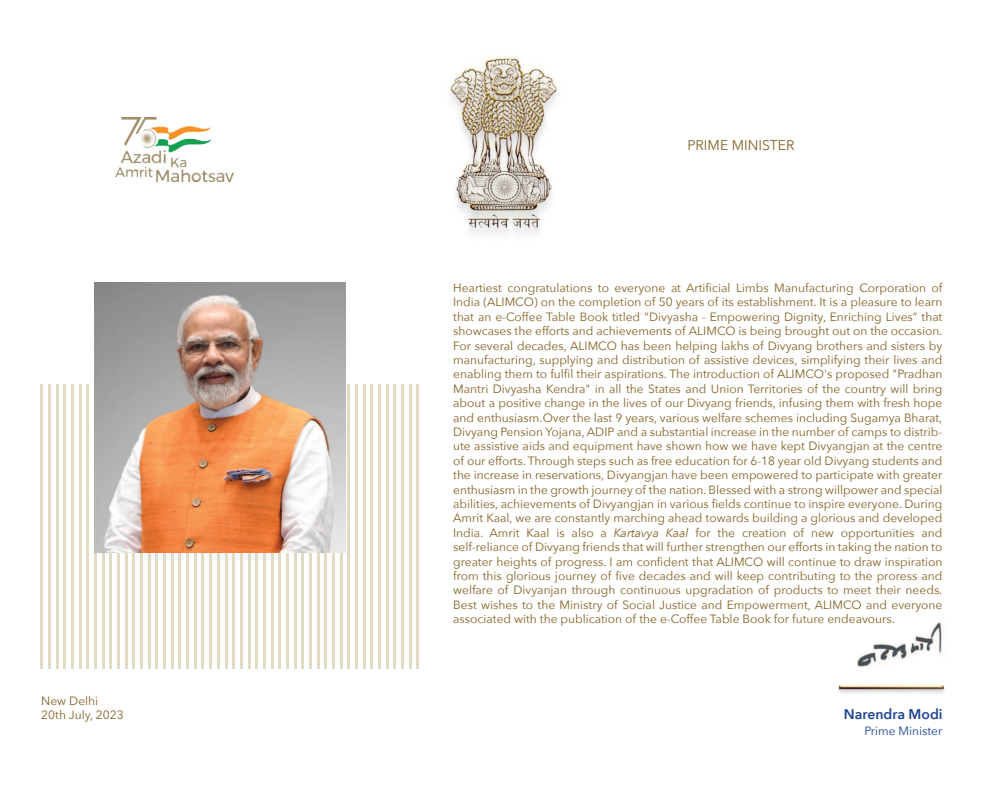
<style>
.page{position:relative;width:1008px;height:792px;background:#fff}
.page>*{position:absolute;margin:0;border:0;box-sizing:border-box;transform-origin:0 0}
.t1{font:14px "Avenir Next";color:#826226}
.t2{font:600 14px "Avenir Next";color:#1c4497}
.t3{font:12px/14.4px "Avenir Next";color:#826226;text-align:justify}
.t4{font:12px "Avenir Next";color:#1c4497}
.s1{font-style:italic}
</style>
<div class="page">
<img style="left:838px;top:684px;width:107px;height:9px">
<hr style="left:155px;top:385px;width:3px;height:284px;background:#e0dbc1">
<hr style="left:163px;top:385px;width:3px;height:284px;background:#e0dbc1">
<hr style="left:171px;top:385px;width:3px;height:284px;background:#e0dbc1">
<hr style="left:179px;top:385px;width:2px;height:284px;background:#e0dbc1">
<hr style="left:186px;top:385px;width:3px;height:284px;background:#e0dbc1">
<hr style="left:194px;top:385px;width:3px;height:284px;background:#e0dbc1">
<hr style="left:202px;top:385px;width:2px;height:284px;background:#e0dbc1">
<hr style="left:209px;top:385px;width:3px;height:284px;background:#e0dbc1">
<hr style="left:217px;top:385px;width:3px;height:284px;background:#e0dbc1">
<hr style="left:225px;top:385px;width:2px;height:284px;background:#e0dbc1">
<hr style="left:232px;top:385px;width:3px;height:284px;background:#e0dbc1">
<hr style="left:240px;top:385px;width:3px;height:284px;background:#e0dbc1">
<hr style="left:248px;top:385px;width:3px;height:284px;background:#e0dbc1">
<hr style="left:255px;top:385px;width:3px;height:284px;background:#e0dbc1">
<hr style="left:263px;top:385px;width:3px;height:284px;background:#e0dbc1">
<hr style="left:40px;top:385px;width:3px;height:284px;background:#e0dbc1">
<hr style="left:48px;top:385px;width:3px;height:284px;background:#e0dbc1">
<hr style="left:56px;top:385px;width:3px;height:284px;background:#e0dbc1">
<hr style="left:63px;top:385px;width:3px;height:284px;background:#e0dbc1">
<hr style="left:71px;top:385px;width:3px;height:284px;background:#e0dbc1">
<hr style="left:79px;top:385px;width:3px;height:284px;background:#e0dbc1">
<hr style="left:86px;top:385px;width:3px;height:284px;background:#e0dbc1">
<hr style="left:94px;top:385px;width:3px;height:284px;background:#e0dbc1">
<hr style="left:102px;top:385px;width:3px;height:284px;background:#e0dbc1">
<hr style="left:109px;top:385px;width:3px;height:284px;background:#e0dbc1">
<hr style="left:117px;top:385px;width:3px;height:284px;background:#e0dbc1">
<hr style="left:125px;top:385px;width:3px;height:284px;background:#e0dbc1">
<hr style="left:132px;top:385px;width:3px;height:284px;background:#e0dbc1">
<hr style="left:140px;top:385px;width:3px;height:284px;background:#e0dbc1">
<hr style="left:148px;top:385px;width:3px;height:284px;background:#e0dbc1">
<hr style="left:271px;top:385px;width:3px;height:284px;background:#e0dbc1">
<hr style="left:278px;top:385px;width:3px;height:284px;background:#e0dbc1">
<hr style="left:286px;top:385px;width:3px;height:284px;background:#e0dbc1">
<hr style="left:294px;top:385px;width:3px;height:284px;background:#e0dbc1">
<hr style="left:301px;top:385px;width:3px;height:284px;background:#e0dbc1">
<hr style="left:309px;top:385px;width:3px;height:284px;background:#e0dbc1">
<hr style="left:317px;top:385px;width:3px;height:284px;background:#e0dbc1">
<hr style="left:324px;top:385px;width:3px;height:284px;background:#e0dbc1">
<hr style="left:332px;top:385px;width:3px;height:284px;background:#e0dbc1">
<hr style="left:340px;top:385px;width:3px;height:284px;background:#e0dbc1">
<hr style="left:347px;top:385px;width:3px;height:284px;background:#e0dbc1">
<hr style="left:355px;top:385px;width:3px;height:284px;background:#e0dbc1">
<hr style="left:363px;top:385px;width:3px;height:284px;background:#e0dbc1">
<hr style="left:370px;top:385px;width:3px;height:284px;background:#e0dbc1">
<hr style="left:378px;top:385px;width:3px;height:284px;background:#e0dbc1">
<hr style="left:386px;top:385px;width:3px;height:284px;background:#e0dbc1">
<hr style="left:393px;top:385px;width:3px;height:284px;background:#e0dbc1">
<hr style="left:401px;top:385px;width:3px;height:284px;background:#e0dbc1">
<hr style="left:409px;top:385px;width:3px;height:284px;background:#e0dbc1">
<hr style="left:416px;top:385px;width:3px;height:284px;background:#e0dbc1">
<img style="left:94px;top:283px;width:251px;height:270px">
<img style="left:116px;top:117px;width:117px;height:64px">
<img style="left:450px;top:57px;width:107px;height:177px">
<img style="left:857px;top:622px;width:88px;height:45px">
<p class="t3" style="left:41px;top:693px;width:84px">New Delhi<br>20th July, 2023</p>
<p class="t1" style="left:687px;top:140px;width:109px">PRIME MINISTER</p>
<p class="t3" style="left:453px;top:280px;width:491px">Heartiest congratulations to everyone at Artificial Limbs Manufacturing Corporation of India (ALIMCO) on the completion of 50 years of its establishment. It is a pleasure to learn that an e-Coffee Table Book titled "Divyasha - Empowering Dignity, Enriching Lives” that showcases the efforts and achievements of ALIMCO is being brought out on the occasion.<br>For several decades, ALIMCO has been helping lakhs of Divyang brothers and sisters by manufacturing, supplying and distribution of assistive devices, simplifying their lives and enabling them to fulfil their aspirations. The introduction of ALIMCO's proposed "Pradhan Mantri Divyasha Kendra" in all the States and Union Territories of the country will bring about a positive change in the lives of our Divyang friends, infusing them with fresh hope and enthusiasm.Over the last 9 years, various welfare schemes including Sugamya Bharat, Divyang Pension Yojana, ADIP and a substantial increase in the number of camps to distrib&shy;ute assistive aids and equipment have shown how we have kept Divyangjan at the centre of our efforts. Through steps such as free education for 6-18 year old Divyang students and the increase in reservations, Divyangjan have been empowered to participate with greater enthusiasm in the growth journey of the nation. Blessed with a strong willpower and special abilities, achievements of Divyangjan in various fields continue to inspire everyone. During Amrit Kaal, we are constantly marching ahead towards building a glorious and developed India. Amrit Kaal is also a <span class="s1">Kartavya Kaal</span> for the creation of new opportunities and self-reliance of Divyang friends that will further strengthen our efforts in taking the nation to greater heights of progress. I am confident that ALIMCO will continue to draw inspiration from this glorious journey of five decades and will keep contributing to the proress and welfare of Divyanjan through continuous upgradation of products to meet their needs.<br>Best wishes to the Ministry of Social Justice and Empowerment, ALIMCO and everyone associated with the publication of the e-Coffee Table Book for future endeavours.</p>
<p class="t2" style="left:844px;top:709px;width:100px">Narendra Modi</p>
<p class="t4" style="left:864px;top:726px;width:80px">Prime Minister</p>
</div>
